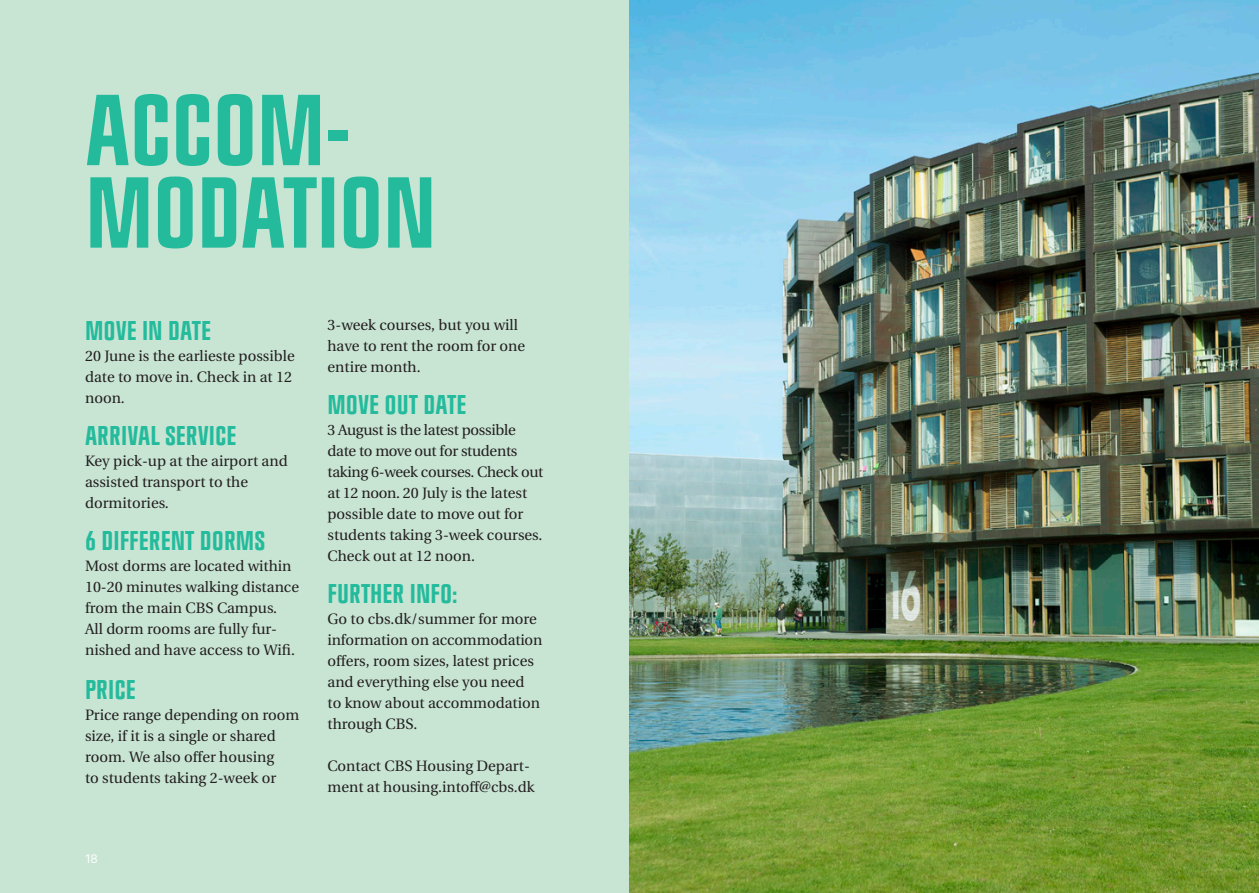
<style>
.page{position:relative;width:1259px;height:893px;background:#fff}
.page>*{position:absolute;margin:0;border:0;box-sizing:border-box;transform-origin:0 0}
.t1{font:700 100.5px/82.5px "CBSNEW";letter-spacing:-.01em;color:#24bb9d}
.overskrift_niveau_1{font:700 27px "CBSNEW";color:#24bb9d}
.overskrift_niveau_1-2{font:15px/21px "CBS Serif";color:#231f20}
.overskrift_niveau_1-3{font:15px/21px "CBS Serif";letter-spacing:-.02em;color:#231f20}
.overskrift_niveau_1-4{font:12px "CBS Sans";color:#fff}
</style>
<div class="page">
<div style="left:0;top:0;width:629px;height:893px;background:#c8e5d3"></div>
<img style="left:629px;top:0;width:630px;height:893px">
<p class="t1" style="left:85px;top:88px;width:353px">ACCOM-<br>MODATION</p>
<p class="overskrift_niveau_1" style="left:85px;top:318px;width:127px">MOVE IN DATE</p>
<p class="overskrift_niveau_1-2" style="left:85px;top:346px;width:211px">20 June is the earlieste possible date to move in. Check in at 12 noon.</p>
<p class="overskrift_niveau_1" style="left:85px;top:423px;width:153px">ARRIVAL SERVICE</p>
<p class="overskrift_niveau_1-2" style="left:85px;top:451px;width:204px">Key pick-up at the airport and assisted transport to the dormitories.</p>
<p class="overskrift_niveau_1" style="left:85px;top:528px;width:182px">6 DIFFERENT DORMS</p>
<p class="overskrift_niveau_1-2" style="left:85px;top:556px;width:215px">Most dorms are located within<br>10-20 minutes walking distance from the main CBS Campus.</p>
<p class="overskrift_niveau_1-2" style="left:85px;top:619px;width:211px">All dorm rooms are fully fur&shy;nished and have access to Wifi.</p>
<p class="overskrift_niveau_1" style="left:85px;top:677px;width:52px">PRICE</p>
<p class="overskrift_niveau_1-2" style="left:85px;top:704px;width:216px">Price range depending on room size, if it is a single or shared room. We also offer housing<br>to students taking 2-week or</p>
<p class="overskrift_niveau_1-4" style="left:85px;top:850px;width:14px">18</p>
<p class="overskrift_niveau_1-2" style="left:327px;top:315px;width:199px">3-week courses, but you will have to rent the room for one entire month.</p>
<p class="overskrift_niveau_1" style="left:327px;top:392px;width:140px">MOVE OUT DATE</p>
<p class="overskrift_niveau_1-3" style="left:327px;top:420px;width:217px">3 August is the latest possible date to move out for students taking 6-week courses. Check out at 12 noon. 20 July is the latest possible date to move out for students taking 3-week courses.<br>Check out at 12 noon.</p>
<p class="overskrift_niveau_1" style="left:327px;top:581px;width:132px">FURTHER INFO:</p>
<p class="overskrift_niveau_1-2" style="left:327px;top:609px;width:216px">Go to cbs.dk/summer for more information on accommodation offers, room sizes, latest prices and everything else you need<br>to know about accommodation through CBS.</p>
<p class="overskrift_niveau_1-2" style="left:327px;top:756px;width:208px">Contact CBS Housing Depart&shy;ment at housing.intoff@cbs.dk</p>
</div>
